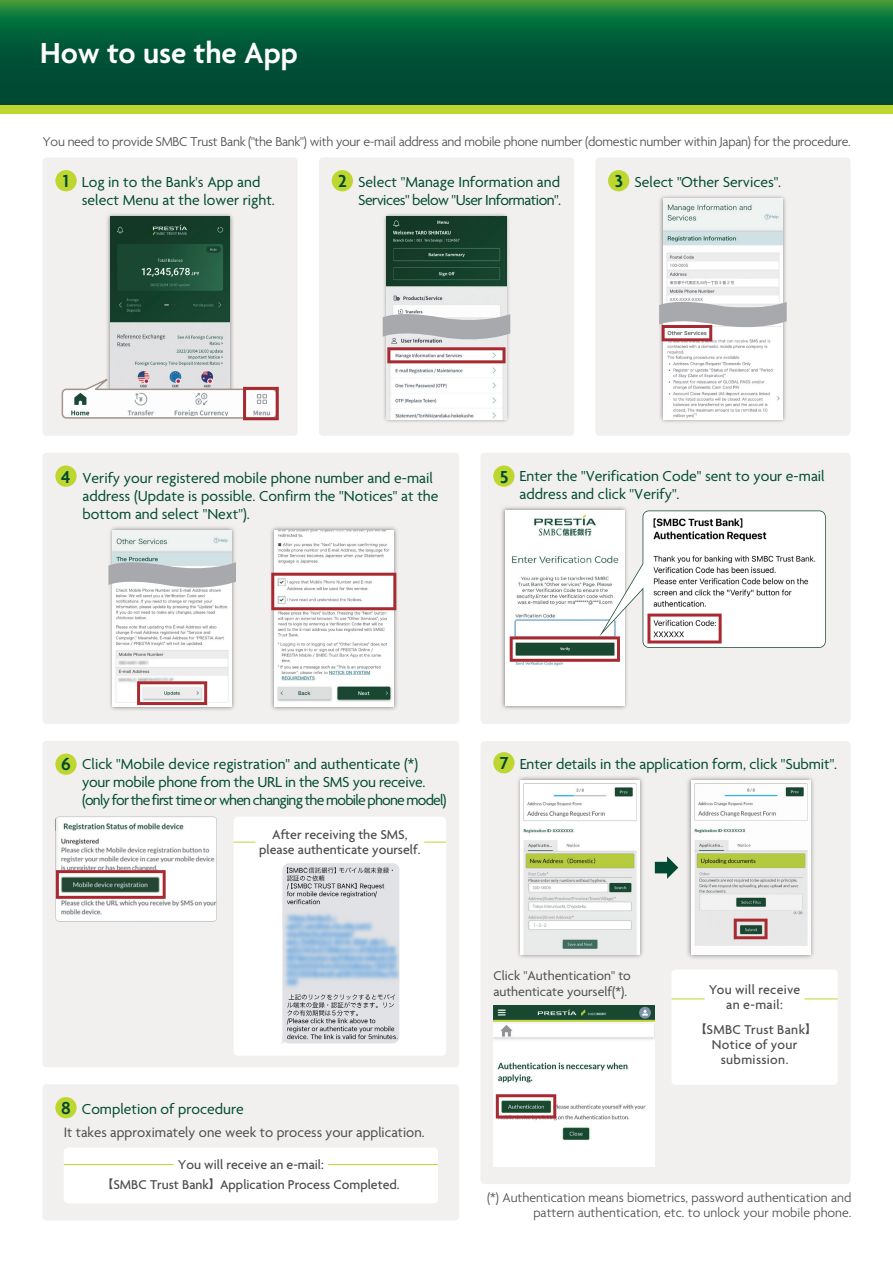
<style>
.page{position:relative;width:893px;height:1263px;background:#fff}
.page>*{position:absolute;margin:0;border:0;box-sizing:border-box;transform-origin:0 0}
.t1{font:600 31.35px "Agenda";color:#fff}
.t2{font:600 18.75px "Agenda";color:#004a33}
.t3{font:15.75px/18px "Agenda";color:#004a33}
.t4{font:15.75px/18px "Agenda";letter-spacing:-.02em;color:#004a33}
.t5{font:15.75px/18px "Agenda";letter-spacing:-.035em;color:#004a33}
.t6{font:14.7px "Agenda";color:#4b4c4d}
.t7{font:300 13.8px "Agenda";letter-spacing:-.02em;color:#4b4c4d}
.t8{font:500 13.8px/15px "Agenda";color:#4b4c4d;text-align:center}
.t9{font:300 13.8px/15px "Agenda";color:#4b4c4d;text-align:right}
.t10{font:13.8px/16.5px "Agenda";color:#4b4c4d}
.t11{font:500 13.8px/15px "Agenda";letter-spacing:.025em;color:#4b4c4d;text-align:center}
.t12{font:500 13.8px/15px "Agenda";letter-spacing:.02em;color:#4b4c4d;text-align:center}
.s1{font-weight:600;font-size:18.75px}
.s2{font-family:"Hira Kaku Std W5";font-weight:400;font-size:11.25px}
</style>
<div class="page">
<div style="left:43px;top:453px;width:416px;height:271px;background:#f1f0ee;border-radius:4px"></div>
<div style="left:43px;top:741px;width:416px;height:326px;background:#f1f0ee;border-radius:4px"></div>
<div style="left:319px;top:157px;width:255px;height:279px;background:#f1f0ee;border-radius:4px"></div>
<div style="left:43px;top:157px;width:255px;height:279px;background:#f1f0ee;border-radius:4px"></div>
<div style="left:595px;top:157px;width:255px;height:279px;background:#f1f0ee;border-radius:4px"></div>
<div style="left:480px;top:453px;width:370px;height:271px;background:#f1f0ee;border-radius:4px"></div>
<div style="left:480px;top:741px;width:370px;height:443px;background:#f1f0ee;border-radius:4px"></div>
<div style="left:43px;top:1084px;width:416px;height:136px;background:#f1f0ee;border-radius:4px"></div>
<div style="left:64px;top:1147px;width:374px;height:56px;background:#fff;border-radius:4px"></div>
<svg style="left:0;top:0;width:893px;height:105px;background:#065e37"></svg>
<div style="left:0;top:105px;width:893px;height:9px;background:#bed630"></div>
<img style="left:107px;top:214px;width:126px;height:160px">
<img style="left:111px;top:217px;width:119px;height:157px">
<div style="left:55px;top:170px;width:22px;height:21px;background:#bed630;border-radius:50%"></div>
<div style="left:55px;top:465px;width:22px;height:22px;background:#bed630;border-radius:50%"></div>
<div style="left:493px;top:465px;width:21px;height:22px;background:#bed630;border-radius:50%"></div>
<div style="left:55px;top:753px;width:22px;height:22px;background:#bed630;border-radius:50%"></div>
<div style="left:55px;top:1097px;width:22px;height:21px;background:#bed630;border-radius:50%"></div>
<div style="left:332px;top:170px;width:21px;height:21px;background:#bed630;border-radius:50%"></div>
<div style="left:608px;top:170px;width:21px;height:21px;background:#bed630;border-radius:50%"></div>
<div style="left:234px;top:817px;width:212px;height:239px;background:#fff;border-radius:4px"></div>
<img style="left:282px;top:863px;width:117px;height:180px">
<svg style="left:234px;top:842px;width:22px;height:1px"></svg>
<svg style="left:424px;top:842px;width:22px;height:1px"></svg>
<hr style="left:64px;top:1164px;width:110px;height:1px;background:#bed630">
<hr style="left:328px;top:1164px;width:110px;height:1px;background:#bed630">
<svg style="left:61px;top:374px;width:218px;height:46px"></svg>
<img style="left:382px;top:332px;width:129px;height:90px">
<img style="left:387px;top:363px;width:119px;height:56px">
<img style="left:382px;top:214px;width:129px;height:118px">
<img style="left:387px;top:217px;width:119px;height:93px">
<svg style="left:383px;top:310px;width:127px;height:53px"></svg>
<img style="left:660px;top:196px;width:126px;height:226px">
<img style="left:663px;top:199px;width:119px;height:99px">
<img style="left:663px;top:341px;width:119px;height:78px">
<svg style="left:659px;top:298px;width:128px;height:43px"></svg>
<img style="left:518px;top:777px;width:125px;height:181px">
<img style="left:521px;top:780px;width:119px;height:175px">
<img style="left:687px;top:777px;width:127px;height:181px">
<img style="left:691px;top:780px;width:119px;height:175px">
<svg style="left:734px;top:919px;width:33px;height:20px"></svg>
<svg style="left:655px;top:856px;width:23px;height:23px"></svg>
<img style="left:271px;top:527px;width:126px;height:183px">
<img style="left:274px;top:530px;width:119px;height:177px">
<img style="left:110px;top:527px;width:125px;height:31px">
<img style="left:113px;top:530px;width:118px;height:28px">
<img style="left:110px;top:592px;width:125px;height:118px">
<img style="left:113px;top:592px;width:119px;height:115px">
<svg style="left:108px;top:558px;width:128px;height:34px;background:#bdc2c4"></svg>
<svg style="left:137px;top:681px;width:70px;height:24px"></svg>
<svg style="left:271px;top:573px;width:125px;height:37px"></svg>
<img style="left:501px;top:507px;width:126px;height:202px">
<div style="left:505px;top:510px;width:119px;height:196px;background:#fff"></div>
<svg style="left:510px;top:510px;width:316px;height:152px"></svg>
<img style="left:493px;top:1005px;width:162px;height:162px">
<div style="left:671px;top:969px;width:167px;height:116px;background:#fff;border-radius:4px"></div>
<hr style="left:671px;top:998px;width:34px;height:1px;background:#bed630">
<hr style="left:804px;top:998px;width:34px;height:1px;background:#bed630">
<div style="left:493px;top:752px;width:21px;height:21px;background:#bed630;border-radius:50%"></div>
<svg style="left:496px;top:1094px;width:60px;height:24px"></svg>
<svg style="left:55px;top:817px;width:162px;height:104px"></svg>
<h1 class="t1" style="left:40px;top:36px;width:259px">How to use the App</h1>
<p class="t7" style="left:43px;top:134px;width:810px">You need to provide SMBC Trust Bank ("the Bank") with your e-mail address and mobile phone number (domestic number within Japan) for the procedure.</p>
<p class="t3" style="left:82px;top:174px;width:195px">Log in to the Bank's App and select Menu at the lower right.</p>
<p class="t2" style="left:338px;top:171px;width:10px">2</p>
<p class="t3" style="left:615px;top:174px;width:168px"><span class="s1">3</span> Select "Other Services".</p>
<p class="t2" style="left:63px;top:171px;width:7px">1</p>
<p class="t5" style="left:358px;top:174px;width:204px">Select "Manage Information and<br>Services" below "User Information".</p>
<p class="t2" style="left:61px;top:466px;width:11px">4</p>
<p class="t3" style="left:520px;top:468px;width:307px">Enter the "Verification Code" sent to your e-mail address and click "Verify".</p>
<p class="t2" style="left:500px;top:466px;width:10px">5</p>
<p class="t3" style="left:83px;top:470px;width:357px">Verify your registered mobile phone number and e-mail address (Update is possible. Confirm the "Notices" at the bottom and select "Next").</p>
<p class="t2" style="left:61px;top:754px;width:11px">6</p>
<p class="t4" style="left:82px;top:756px;width:366px">Click "Mobile device registration" and authenticate (*) your mobile phone from the URL in the SMS you receive. (onlyforthefirst time or when changing the mobilephonemodel)</p>
<p class="t8" style="left:259px;top:828px;width:163px">After receiving the SMS, please authenticate yourself.</p>
<p class="t3" style="left:500px;top:755px;width:338px"><span class="s1">7</span> Enter details in the application form, click "Submit".</p>
<p class="t3" style="left:61px;top:1100px;width:184px"><span class="s1">8</span> Completion of procedure</p>
<p class="t6" style="left:64px;top:1124px;width:362px">It takes approximately one week to process your application.</p>
<p class="t8" style="left:178px;top:1158px;width:148px">You will receive an e-mail:</p>
<p class="t8" style="left:102px;top:1177px;width:299px"><span class="s2">【</span>SMBC Trust Bank<span class="s2">】</span>Application Process Completed.</p>
<p class="t10" style="left:493px;top:968px;width:139px">Click "Authentication" to authenticate yourself(*).</p>
<p class="t12" style="left:709px;top:983px;width:93px">You will receive an e-mail:</p>
<p class="t11" style="left:695px;top:1023px;width:123px"><span class="s2">【</span>SMBC Trust Bank<span class="s2">】<br></span>Notice of your submission.</p>
<p class="t9" style="left:487px;top:1191px;width:366px">(*) Authentication means biometrics, password authentication and pattern authentication, etc. to unlock your mobile phone.</p>
</div>
